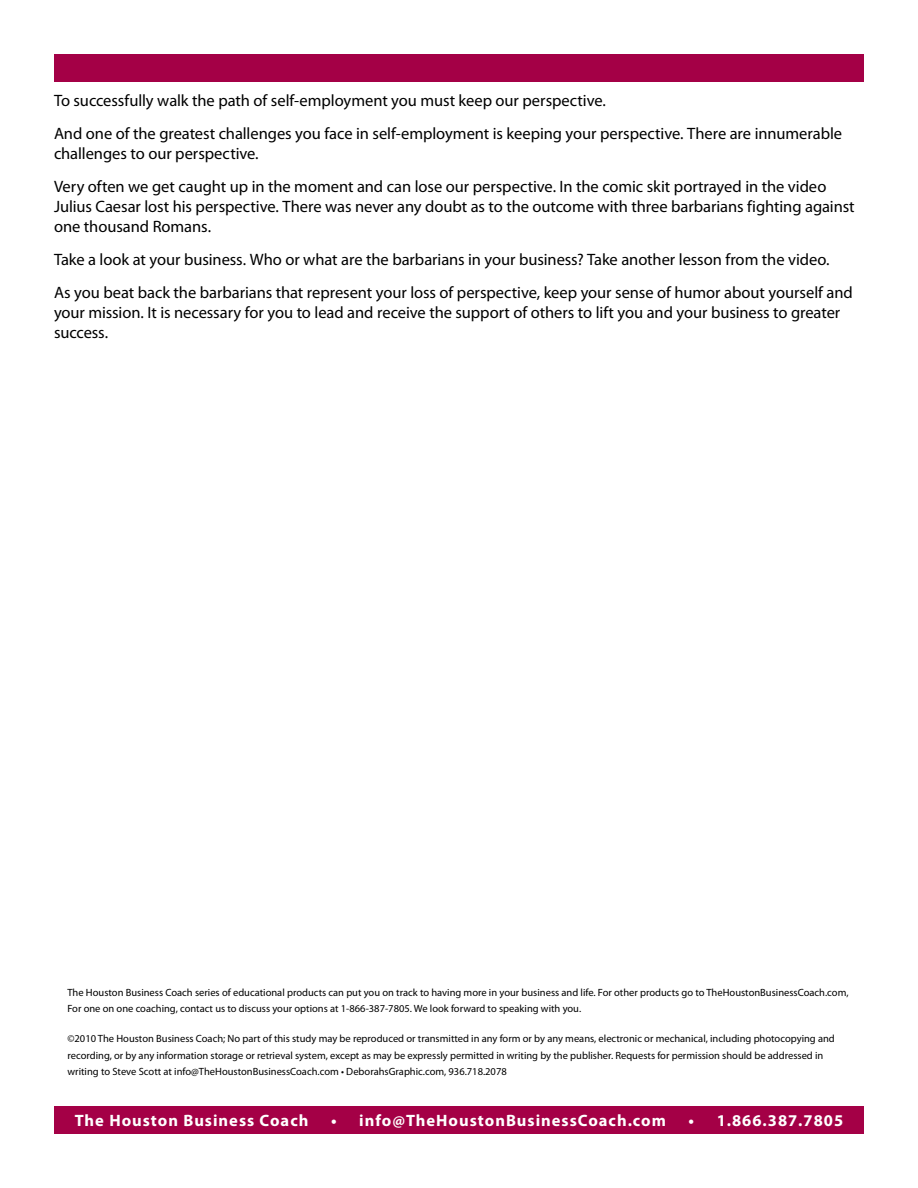
<style>
.page{position:relative;width:918px;height:1188px;background:#fff}
.page>*{position:absolute;margin:0;border:0;box-sizing:border-box;transform-origin:0 0}
.t1{font:16.5px/33.3px "Myriad Pro";letter-spacing:-.005em;color:#000}
.t2{font:700 16.5px "Myriad Pro";letter-spacing:.06em;color:#fff}
.t3{font:10.5px/16.5px "Myriad Pro";color:#000}
</style>
<div class="page">
<div style="left:54px;top:54px;width:810px;height:28px;background:#a40046"></div>
<div style="left:54px;top:1106px;width:810px;height:28px;background:#a40046"></div>
<p class="t1" style="left:54px;top:84px;width:790px">To successfully walk the path of self-employment you must keep our perspective.<br>And one of the greatest challenges you face in self-employment is keeping your perspective. There are innumerable</p>
<p class="t1" style="left:54px;top:137px;width:774px">challenges to our perspective.<br>Very often we get caught up in the moment and can lose our perspective. In the comic skit portrayed in the video</p>
<p class="t1" style="left:54px;top:197px;width:802px;line-height:19.8px">Julius Caesar lost his perspective. There was never any doubt as to the outcome with three barbarians fighting against one thousand Romans.</p>
<p class="t1" style="left:54px;top:243px;width:800px">Take a look at your business. Who or what are the barbarians in your business? Take another lesson from the video.<br>As you beat back the barbarians that represent your loss of perspective, keep your sense of humor about yourself and</p>
<p class="t1" style="left:54px;top:303px;width:788px;line-height:19.8px">your mission. It is necessary for you to lead and receive the support of others to lift you and your business to greater success.</p>
<p class="t3" style="left:68px;top:984px;width:783px">The Houston Business Coach series of educational products can put you on track to having more in your business and life. For other products go to TheHoustonBusinessCoach.com,<br>For one on one coaching, contact us to discuss your options at 1-866-387-7805. We look forward to speaking with you.</p>
<p class="t3" style="left:68px;top:1031px;width:769px">©2010 The Houston Business Coach; No part of this study may be reproduced or transmitted in any form or by any means, electronic or mechanical, including photocopying and recording, or by any information storage or retrieval system, except as may be expressly permitted in writing by the publisher. Requests for permission should be addressed in writing to Steve Scott at info@TheHoustonBusinessCoach.com • DeborahsGraphic.com, 936.718.2078</p>
<p class="t2" style="left:75px;top:1111px;width:235px">The Houston Business Coach</p>
<p class="t2" style="left:331px;top:1111px;width:336px">• info@TheHoustonBusinessCoach.com</p>
<p class="t2" style="left:689px;top:1111px;width:156px">• 1.866.387.7805</p>
</div>
